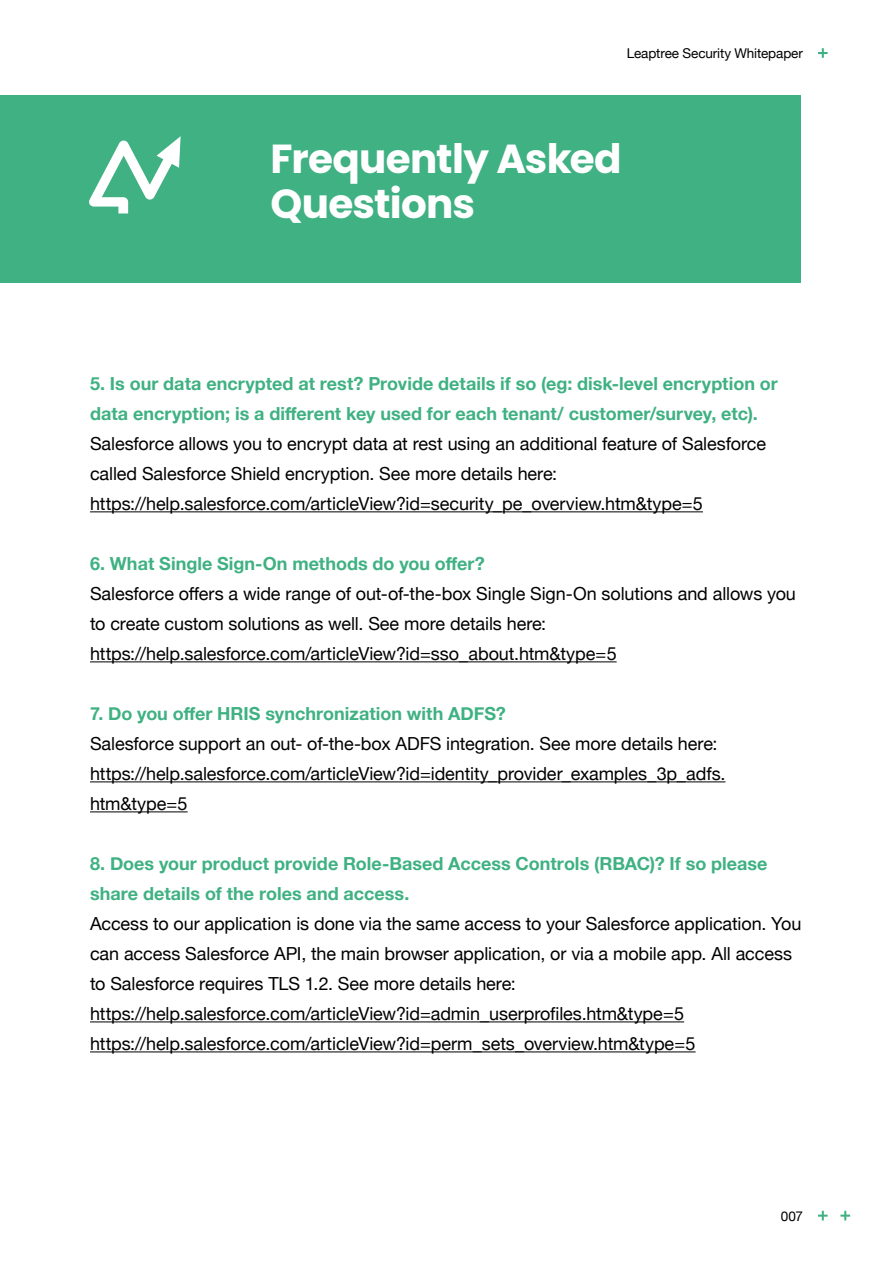
<style>
.page{position:relative;width:893px;height:1263px;background:#fff}
.page>*{position:absolute;margin:0;border:0;box-sizing:border-box;transform-origin:0 0}
.t1{font:700 40.5px/45px "Poppins";letter-spacing:-.02em;color:#fff}
.t2{font:18px/30px "Helvetica Neue";letter-spacing:-.005em;color:#000}
.t3{font:700 18px/30px "Helvetica Neue";color:#3fb182}
.t4{font:13.5px "Helvetica Neue";letter-spacing:-.005em;color:#000}
</style>
<div class="page">
<svg style="left:818px;top:48px;width:10px;height:10px"></svg>
<svg style="left:818px;top:1211px;width:10px;height:9px"></svg>
<svg style="left:840px;top:1211px;width:10px;height:9px"></svg>
<div style="left:0;top:95px;width:801px;height:188px;background:#3fb182"></div>
<svg style="left:89px;top:136px;width:92px;height:77px"></svg>
<hr style="left:90px;top:511px;width:613px;height:1px;background:#000">
<hr style="left:90px;top:661px;width:527px;height:1px;background:#000">
<hr style="left:90px;top:781px;width:635px;height:1px;background:#000">
<hr style="left:90px;top:811px;width:98px;height:1px;background:#000">
<hr style="left:90px;top:1021px;width:594px;height:1px;background:#000">
<hr style="left:90px;top:1051px;width:606px;height:1px;background:#000">
<p class="t4" style="left:627px;top:43px;width:178px">Leaptree Security Whitepaper</p>
<h1 class="t1" style="left:271px;top:136px;width:352px">Frequently Asked<br>Questions</h1>
<p class="t3" style="left:90px;top:369px;width:689px">5. Is our data encrypted at rest? Provide details if so (eg: disk-level encryption or data encryption; is a different key used for each tenant/ customer/survey, etc).</p>
<p class="t2" style="left:90px;top:430px;width:678px">Salesforce allows you to encrypt data at rest using an additional feature of Salesforce called Salesforce Shield encryption. See more details here: https://help.salesforce.com/articleView?id=security_pe_overview.htm&amp;type=5</p>
<p class="t3" style="left:90px;top:549px;width:396px">6. What Single Sign-On methods do you offer?</p>
<p class="t2" style="left:90px;top:580px;width:707px">Salesforce offers a wide range of out-of-the-box Single Sign-On solutions and allows you to create custom solutions as well. See more details here: https://help.salesforce.com/articleView?id=sso_about.htm&amp;type=5</p>
<p class="t3" style="left:90px;top:699px;width:417px">7. Do you offer HRIS synchronization with ADFS?</p>
<p class="t2" style="left:90px;top:730px;width:637px">Salesforce support an out- of-the-box ADFS integration. See more details here: https://help.salesforce.com/articleView?id=identity_provider_examples_3p_adfs. htm&amp;type=5</p>
<p class="t3" style="left:90px;top:849px;width:679px">8. Does your product provide Role-Based Access Controls (RBAC)? If so please share details of the roles and access.</p>
<p class="t2" style="left:90px;top:910px;width:713px">Access to our application is done via the same access to your Salesforce application. You can access Salesforce API, the main browser application, or via a mobile app. All access to Salesforce requires TLS 1.2. See more details here: https://help.salesforce.com/articleView?id=admin_userprofiles.htm&amp;type=5 https://help.salesforce.com/articleView?id=perm_sets_overview.htm&amp;type=5</p>
<p class="t4" style="left:781px;top:1206px;width:24px">007</p>
</div>
